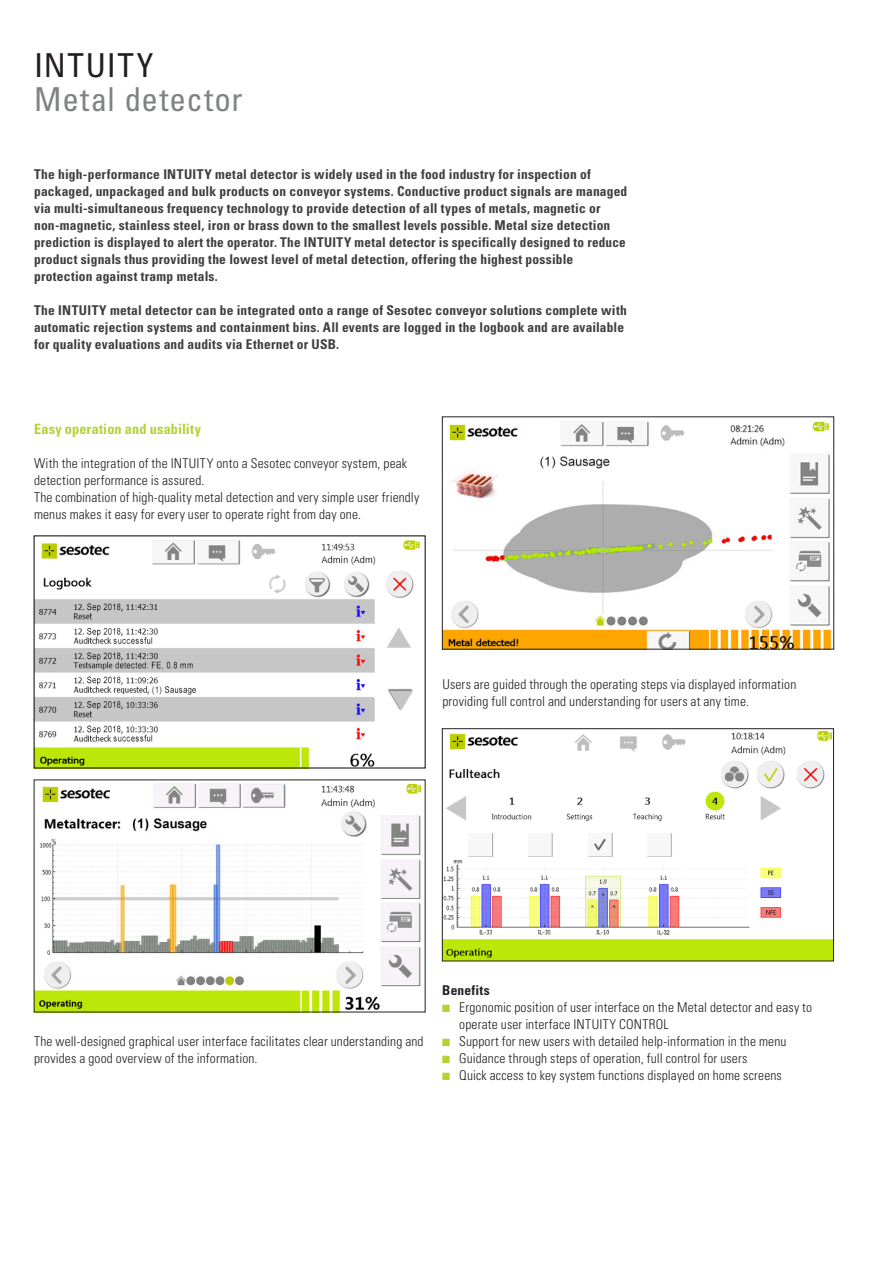
<style>
.page{position:relative;width:893px;height:1263px;background:#fff}
.page>*{position:absolute;margin:0;border:0;box-sizing:border-box;transform-origin:0 0}
.t1{font:condensed 33px "Univers LT";letter-spacing:.03em;color:#808285}
.t2{font:condensed 33px "Univers LT";letter-spacing:.05em;color:#231f20}
.t3{font:700 condensed 14.25px "Univers LT";letter-spacing:.01em;color:#b3d234}
.t4{font:700 condensed 13.5px/17px "Univers LT";letter-spacing:.015em;color:#3e3e3f}
.t5{font:300 condensed 13.5px/17px "Univers LT";letter-spacing:.01em;color:#231f20}
.t6{font:700 condensed 13.5px "Univers LT";letter-spacing:.02em;color:#231f20}
.s1{color:#b3d234}
</style>
<div class="page">
<img style="left:36px;top:783px;width:386px;height:227px">
<img style="left:444px;top:421px;width:388px;height:226px">
<img style="left:444px;top:731px;width:388px;height:228px">
<div style="left:442px;top:729px;width:392px;height:232px;border:1px solid #231f20"></div>
<img style="left:36px;top:540px;width:384px;height:226px">
<h1 class="t2" style="left:34px;top:44px;width:121px">INTUITY</h1>
<h1 class="t1" style="left:34px;top:78px;width:210px">Metal detector</h1>
<p class="t4" style="left:34px;top:165px;width:595px">The high-performance INTUITY metal detector is widely used in the food industry for inspection of packaged, unpackaged and bulk products on conveyor systems. Conductive product signals are managed via multi-simultaneous frequency technology to provide detection of all types of metals, magnetic or non-magnetic, stainless steel, iron or brass down to the smallest levels possible. Metal size detection prediction is displayed to alert the operator. The INTUITY metal detector is specifically designed to reduce product signals thus providing the lowest level of metal detection, offering the highest possible protection against tramp metals.</p>
<p class="t4" style="left:34px;top:301px;width:594px">The INTUITY metal detector can be integrated onto a range of Sesotec conveyor solutions complete with automatic rejection systems and containment bins. All events are logged in the logbook and are available for quality evaluations and audits via Ethernet or USB.</p>
<p class="t3" style="left:34px;top:420px;width:169px">Easy operation and usability</p>
<p class="t5" style="left:34px;top:454px;width:387px">With the integration of the INTUITY onto a Sesotec conveyor system, peak detection performance is assured.<br>The combination of high-quality metal detection and very simple user friendly menus makes it easy for every user to operate right from day one.</p>
<p class="t5" style="left:442px;top:676px;width:355px">Users are guided through the operating steps via displayed information providing full control and understanding for users at any time.</p>
<p class="t5" style="left:34px;top:1033px;width:391px">The well-designed graphical user interface facilitates clear understanding and provides a good overview of the information.</p>
<p class="t6" style="left:442px;top:982px;width:49px">Benefits</p>
<p class="t5" style="left:459px;top:999px;width:354px;text-indent:-17px"><span class="s1">■</span> Ergonomic position of user interface on the Metal detector and easy to operate user interface INTUITY CONTROL</p>
<p class="t5" style="left:442px;top:1033px;width:346px"><span class="s1">■</span> Support for new users with detailed help-information in the menu</p>
<p class="t5" style="left:442px;top:1050px;width:307px"><span class="s1">■</span> Guidance through steps of operation, full control for users</p>
<p class="t5" style="left:442px;top:1067px;width:341px"><span class="s1">■</span> Quick access to key system functions displayed on home screens</p>
</div>
